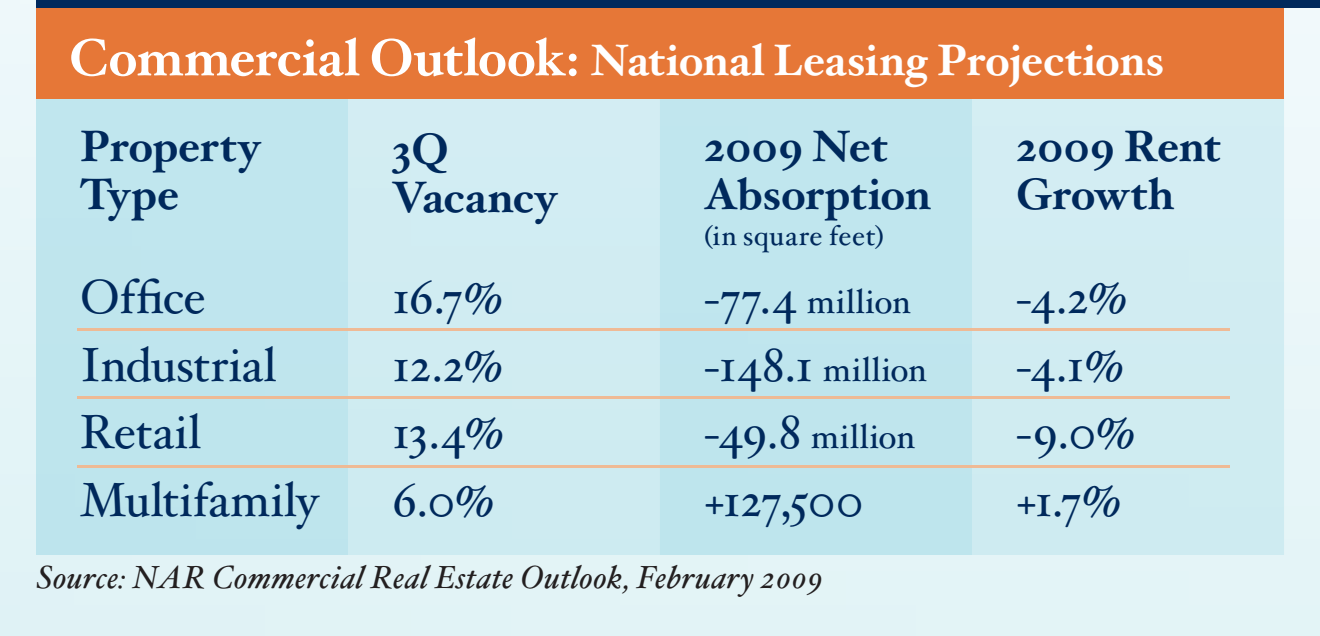
<style>
.page{position:relative;width:1320px;height:636px;background:#fff}
.page>*{position:absolute;margin:0;border:0;box-sizing:border-box;transform-origin:0 0}
.t1{font:48px "Hoefler Text";letter-spacing:-.01em;color:#00295c}
.t2{font:700 44px/86px "Hoefler Text";letter-spacing:-.005em;color:#fff}
.t3{font:700 44px/48px "Hoefler Text";letter-spacing:-.01em;color:#00295c}
.t4{font:34px "Hoefler Text";letter-spacing:.02em;color:#00295c}
.t5{font:italic 32px "Hoefler Text";letter-spacing:.015em;color:#231f20}
.t6{font:28px "Hoefler Text";letter-spacing:.015em;color:#00295c}
.s1{font-size:52px}
.s2{color:#00295c}
.s3{font-size:48px}
</style>
<div class="page">
<div style="left:36px;top:8px;width:1248px;height:91px;background:#e67737"></div>
<hr style="left:77px;top:329px;width:1152px;height:2px;background:#eeba95">
<hr style="left:77px;top:397px;width:1152px;height:2px;background:#eeba95">
<hr style="left:77px;top:465px;width:1152px;height:2px;background:#eeba95">
<div style="left:36px;top:0;width:1284px;height:8px;background:#00295c"></div>
<p class="t2" style="left:69px;top:18px;width:1097px"><span class="s1">Commercial Outlook:</span> National Leasing Projections<br><span class="s2">Property</span></p>
<p class="t3" style="left:80px;top:171px;width:101px">Type</p>
<p class="t3" style="left:1016px;top:123px;width:207px">2009 Rent<br>Growth</p>
<p class="t3" style="left:392px;top:126px;width:167px">3Q<br>Vacancy</p>
<p class="t3" style="left:704px;top:123px;width:228px">2009 Net<br>Absorption</p>
<p class="t6" style="left:704px;top:219px;width:182px">(in square feet)</p>
<p class="t1" style="left:80px;top:269px;width:127px">Office</p>
<p class="t1" style="left:392px;top:269px;width:113px">16.7%</p>
<p class="t4" style="left:704px;top:281px;width:208px"><span class="s3">-77.4</span> million</p>
<p class="t1" style="left:1016px;top:269px;width:114px">-4.2%</p>
<p class="t1" style="left:80px;top:336px;width:198px">Industrial</p>
<p class="t1" style="left:392px;top:336px;width:114px">12.2%</p>
<p class="t4" style="left:704px;top:349px;width:224px"><span class="s3">-148.1</span> million</p>
<p class="t1" style="left:1016px;top:336px;width:110px">-4.1%</p>
<p class="t1" style="left:80px;top:404px;width:122px">Retail</p>
<p class="t1" style="left:392px;top:404px;width:114px">13.4%</p>
<p class="t4" style="left:704px;top:417px;width:213px"><span class="s3">-49.8</span> million</p>
<p class="t1" style="left:1016px;top:404px;width:122px">-9.0%</p>
<p class="t1" style="left:80px;top:472px;width:240px">Multifamily</p>
<p class="t1" style="left:392px;top:472px;width:105px">6.0%</p>
<p class="t1" style="left:704px;top:472px;width:162px">+127,500</p>
<p class="t1" style="left:1016px;top:472px;width:108px">+1.7%</p>
<p class="t5" style="left:36px;top:558px;width:789px">Source: NAR Commercial Real Estate Outlook, February 2009</p>
</div>
